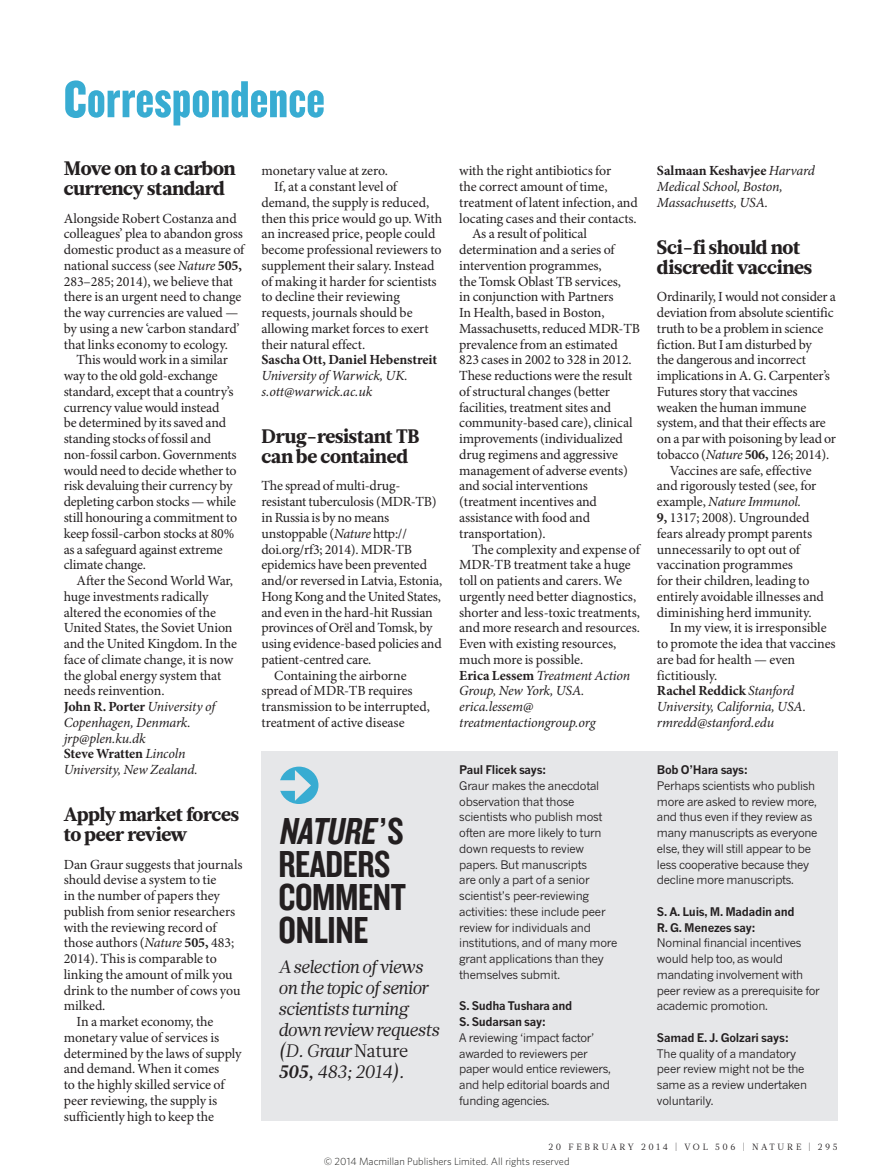
<style>
.page{position:relative;width:893px;height:1174px;background:#fff}
.page>*{position:absolute;margin:0;border:0;box-sizing:border-box;transform-origin:0 0}
.t1{font:54px "Knockout 69 Full Liteweight";color:#38acd2}
.t2{font:39px/33px "Knockout 49 Liteweight";letter-spacing:-.01em;color:#231f20}
.CORRES_HEAD{font:900 19.5px/19.5px "Glosa Math";letter-spacing:-.01em;color:#231f20}
.t3{font:italic 18px/21px "Glosa Math";letter-spacing:-.01em;color:#231f20}
.BODY_TEXT_R_L_INDENT{font:13.95px/15.8px "Minion Pro";letter-spacing:-.01em;color:#231f20}
.BODY_TEXT_R_L_1ST_PA{font:13.95px/15.8px "Minion Pro";letter-spacing:-.015em;color:#231f20}
.CORRES_AUTHOR_DETAIL{font:italic 13.95px/15.8px "Minion Pro";letter-spacing:-.015em;color:#231f20}
.EMAIL{font:italic 13.95px/15.8px "Minion Pro";letter-spacing:-.015em;color:#231f20}
.CORRES_AUTHOR_DETAIL-2{font:700 13.95px/15.8px "Minion Pro";letter-spacing:-.01em;color:#231f20}
.BOX_COPY_1ST_PARA{font:11.7px/15.8px "News Gothic MTOT";letter-spacing:-.025em;color:#231f20}
.BOX_COPY_1ST_PARA-2{font:700 11.7px/15.8px "News Gothic MTOT";letter-spacing:-.025em;color:#231f20}
.t4{font:300 10.5px "Whitney";color:#1d1d1b}
.t5{font:9px "Glosa Math";letter-spacing:.3em;color:#231f20}
.s1{font-style:italic}
.s2{font-weight:700}
.s3{font-weight:700;font-style:normal}
.s4{font-weight:400;font-style:italic}
.s5{font-style:normal}
</style>
<div class="page">
<div style="left:261px;top:750px;width:577px;height:370px;background:#e6e7e9"></div>
<div style="left:279px;top:766px;width:39px;height:38px;background:#38acd2;border-radius:50%"></div>
<div style="left:279px;top:780px;width:18px;height:11px;background:#e6e7e9"></div>
<svg style="left:295px;top:770px;width:16px;height:31px"></svg>
<p class="t1" style="left:64px;top:65px;width:263px">Correspondence</p>
<p class="CORRES_HEAD" style="left:64px;top:159px;width:173px">Move on to a carbon currency standard</p>
<p class="BODY_TEXT_R_L_1ST_PA" style="left:64px;top:211px;width:182px">Alongside Robert Costanza and colleagues’ plea to abandon gross domestic product as a measure of national success (see <span class="s1">Nature</span> <span class="s2">505,<br></span>283–285; 2014), we believe that there is an urgent need to change the way currencies are valued — by using a new ‘carbon standard’ that links economy to ecology.</p>
<p class="BODY_TEXT_R_L_INDENT" style="left:64px;top:353px;width:175px;text-indent:13px">This would work in a similar way to the old gold-exchange standard, except that a country’s currency value would instead<br>be determined by its saved and standing stocks of fossil and non-fossil carbon. Governments would need to decide whether to risk devaluing their currency by depleting carbon stocks — while still honouring a commitment to keep fossil-carbon stocks at 80% as a safeguard against extreme climate change.</p>
<p class="BODY_TEXT_R_L_INDENT" style="left:64px;top:573px;width:175px;text-indent:13px">After the Second World War, huge investments radically altered the economies of the<br>United States, the Soviet Union and the United Kingdom. In the face of climate change, it is now the global energy system that needs reinvention.</p>
<p class="CORRES_AUTHOR_DETAIL" style="left:64px;top:699px;width:153px"><span class="s3">John R. Porter</span> University of<br>Copenhagen, Denmark.</p>
<p class="EMAIL" style="left:64px;top:731px;width:83px">jrp@plen.ku.dk</p>
<p class="CORRES_AUTHOR_DETAIL" style="left:64px;top:746px;width:136px"><span class="s3">Steve Wratten</span> Lincoln<br>University, New Zealand.</p>
<p class="BODY_TEXT_R_L_INDENT" style="left:261px;top:164px;width:128px">monetary value at zero.</p>
<p class="BODY_TEXT_R_L_INDENT" style="left:261px;top:179px;width:182px;text-indent:13px">If, at a constant level of demand, the supply is reduced, then this price would go up. With an increased price, people could become professional reviewers to supplement their salary. Instead of making it harder for scientists to decline their reviewing requests, journals should be allowing market forces to exert their natural effect.</p>
<p class="CORRES_AUTHOR_DETAIL-2" style="left:261px;top:353px;width:177px">Sascha Ott, Daniel Hebenstreit<br><span class="s4">University of Warwick, UK.</span></p>
<p class="EMAIL" style="left:261px;top:384px;width:112px">s.ott@warwick.ac.uk</p>
<p class="CORRES_HEAD" style="left:261px;top:427px;width:159px">Drug-resistant TB can be contained</p>
<p class="BODY_TEXT_R_L_1ST_PA" style="left:261px;top:479px;width:182px">The spread of multi-drug&shy;resistant tuberculosis (MDR-TB) in Russia is by no means unstoppable (<span class="s1">Nature</span> http:// doi.org/rf3; 2014). MDR-TB epidemics have been prevented and/or reversed in Latvia, Estonia,<br>Hong Kong and the United States, and even in the hard-hit Russian provinces of Orël and Tomsk, by using evidence-based policies and patient-centred care.</p>
<p class="BODY_TEXT_R_L_INDENT" style="left:261px;top:668px;width:170px;text-indent:13px">Containing the airborne spread of MDR-TB requires transmission to be interrupted, treatment of active disease</p>
<p class="CORRES_HEAD" style="left:64px;top:805px;width:177px">Apply market forces to peer review</p>
<p class="BODY_TEXT_R_L_1ST_PA" style="left:64px;top:857px;width:180px">Dan Graur suggests that journals should devise a system to tie<br>in the number of papers they publish from senior researchers with the reviewing record of those authors (<span class="s1">Nature</span> <span class="s2">505,</span> 483;<br>2014). This is comparable to linking the amount of milk you drink to the number of cows you milked.</p>
<p class="BODY_TEXT_R_L_INDENT" style="left:64px;top:1014px;width:179px;text-indent:13px">In a market economy, the monetary value of services is determined by the laws of supply and demand. When it comes<br>to the highly skilled service of peer reviewing, the supply is sufficiently high to keep the</p>
<p class="t2" style="left:279px;top:813px;width:129px"><span class="s1">NATURE</span> ’ S<br>READERS<br>COMMENT<br>ONLINE</p>
<p class="t3" style="left:279px;top:956px;width:162px">A selection of views on the topic of senior scientists turning down review requests (D.Graur <span class="s5">Nature<br></span><span class="s2">505,</span> 483; 2014).</p>
<p class="BODY_TEXT_R_L_INDENT" style="left:459px;top:164px;width:180px">with the right antibiotics for<br>the correct amount of time, treatment of latent infection, and locating cases and their contacts.</p>
<p class="BODY_TEXT_R_L_INDENT" style="left:459px;top:227px;width:182px;text-indent:13px">As a result of political determination and a series of intervention programmes,<br>the Tomsk Oblast TB services,<br>in conjunction with Partners<br>In Health, based in Boston,<br>Massachusetts, reduced MDR-TB prevalence from an estimated<br>823 cases in 2002 to 328 in 2012.<br>These reductions were the result of structural changes (better facilities, treatment sites and community-based care), clinical improvements (individualized drug regimens and aggressive management of adverse events) and social interventions (treatment incentives and assistance with food and transportation).</p>
<p class="BODY_TEXT_R_L_INDENT" style="left:459px;top:542px;width:182px;text-indent:13px">The complexity and expense of<br>MDR-TB treatment take a huge toll on patients and carers. We urgently need better diagnostics, shorter and less-toxic treatments, and more research and resources.<br>Even with existing resources, much more is possible.</p>
<p class="CORRES_AUTHOR_DETAIL" style="left:459px;top:668px;width:172px"><span class="s3">Erica Lessem</span> Treatment Action<br>Group, New York, USA.</p>
<p class="EMAIL" style="left:459px;top:699px;width:138px">erica.lessem@ treatmentactiongroup.org</p>
<p class="BOX_COPY_1ST_PARA-2" style="left:459px;top:762px;width:89px">Paul Flicek says:</p>
<p class="BOX_COPY_1ST_PARA" style="left:459px;top:777px;width:160px">Graur makes the anecdotal observation that those scientists who publish most often are more likely to turn down requests to review papers. But manuscripts<br>are only a part of a senior scientist’s peer-reviewing activities: these include peer review for individuals and institutions, and of many more grant applications than they themselves submit.</p>
<p class="BOX_COPY_1ST_PARA-2" style="left:459px;top:998px;width:115px">S. Sudha Tushara and<br>S. Sudarsan say:</p>
<p class="BOX_COPY_1ST_PARA" style="left:459px;top:1029px;width:153px">A reviewing ‘impact factor’ awarded to reviewers per paper would entice reviewers, and help editorial boards and funding agencies.</p>
<p class="CORRES_AUTHOR_DETAIL" style="left:657px;top:164px;width:160px"><span class="s3">Salmaan Keshavjee</span> Harvard<br>Medical School, Boston,<br>Massachusetts, USA.</p>
<p class="CORRES_HEAD" style="left:657px;top:238px;width:157px">Sci-fi should not discredit vaccines</p>
<p class="BODY_TEXT_R_L_1ST_PA" style="left:657px;top:290px;width:181px">Ordinarily, I would not consider a deviation from absolute scientific truth to be a problem in science fiction. But I am disturbed by<br>the dangerous and incorrect implications in A. G. Carpenter’s<br>Futures story that vaccines weaken the human immune system, and that their effects are on a par with poisoning by lead or tobacco (<span class="s1">Nature</span> <span class="s2">506,</span> 126; 2014).</p>
<p class="BODY_TEXT_R_L_INDENT" style="left:657px;top:463px;width:168px;text-indent:13px">Vaccines are safe, effective and rigorously tested (see, for example, <span class="s1">Nature Immunol.<br></span><span class="s2">9,</span> 1317; 2008). Ungrounded fears already prompt parents unnecessarily to opt out of vaccination programmes<br>for their children, leading to entirely avoidable illnesses and diminishing herd immunity.</p>
<p class="BODY_TEXT_R_L_INDENT" style="left:657px;top:620px;width:180px;text-indent:13px">In my view, it is irresponsible to promote the idea that vaccines are bad for health — even fictitiously.</p>
<p class="CORRES_AUTHOR_DETAIL" style="left:657px;top:683px;width:150px"><span class="s3">Rachel Reddick</span> Stanford<br>University, California, USA.</p>
<p class="EMAIL" style="left:657px;top:715px;width:119px">rmredd@stanford.edu</p>
<p class="BOX_COPY_1ST_PARA-2" style="left:657px;top:762px;width:93px">Bob O’Hara says:</p>
<p class="BOX_COPY_1ST_PARA" style="left:657px;top:777px;width:162px">Perhaps scientists who publish more are asked to review more, and thus even if they review as many manuscripts as everyone else, they will still appear to be less cooperative because they decline more manuscripts.</p>
<p class="BOX_COPY_1ST_PARA-2" style="left:657px;top:903px;width:139px">S. A. Luis, M. Madadin and<br>R. G. Menezes say:</p>
<p class="BOX_COPY_1ST_PARA" style="left:657px;top:935px;width:164px">Nominal financial incentives would help too, as would mandating involvement with peer review as a prerequisite for academic promotion.</p>
<p class="BOX_COPY_1ST_PARA-2" style="left:657px;top:1029px;width:133px">Samad E. J. Golzari says:</p>
<p class="BOX_COPY_1ST_PARA" style="left:657px;top:1045px;width:152px">The quality of a mandatory peer review might not be the same as a review undertaken voluntarily.</p>
<p class="t5" style="left:549px;top:1141px;width:291px">20 FEBRUARY 2014 | VOL 506 | NATURE | 295</p>
<p class="t4" style="left:324px;top:1154px;width:247px">© 2014 Macmillan Publishers Limited. All rights reserved</p>
</div>
